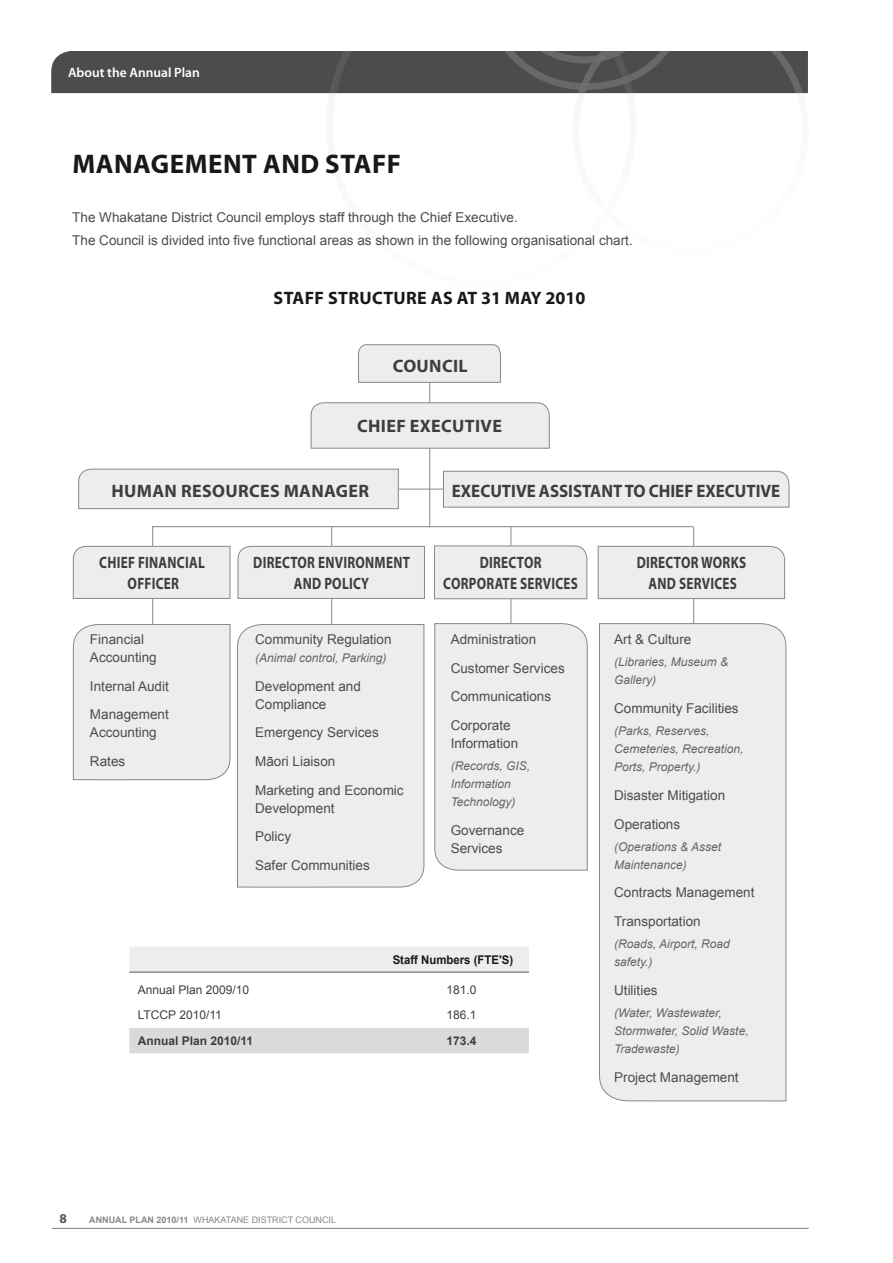
<style>
.page{position:relative;width:893px;height:1263px;background:#fff}
.page>*{position:absolute;margin:0;border:0;box-sizing:border-box;transform-origin:0 0}
.t1{font:700 27px "Myriad Pro";letter-spacing:.02em;color:#1a171c}
.t2{font:700 18px "Myriad Pro";color:#3e3e40}
.t3{font:700 18px "Myriad Pro";color:#3e3e40;scale:.94 1}
.t4{font:700 18px "Myriad Pro";letter-spacing:.015em;color:#1a171c}
.t5{font:700 16.5px/21px "Myriad Pro";letter-spacing:.02em;color:#3e3e40;text-align:center;scale:.8 1}
.t6{font:13.5px/28.7px "Arial";color:#4c4c4e}
.t7{font:600 13.5px "Myriad Pro";color:#fff}
.t8{font:700 13.5px "Myriad Pro";color:#58585a}
.t9{font:italic 12px/18px "Arial";color:#646567}
.t10{font:12px "Arial";color:#3e3e40}
.t11{font:700 12px "Arial";color:#3e3e40}
.t12{font:700 12px "Arial";color:#1a171c;scale:.95 1}
.t13{font:9px "Arial";color:#87888a}
.s1{font-weight:700}
</style>
<div class="page">
<hr style="left:52px;top:1228px;width:757px;height:1px;background:#87888a">
<svg style="left:51px;top:51px;width:757px;height:42px;background:#4e4e50"></svg>
<div style="left:129px;top:947px;width:400px;height:25px;background:#ededee"></div>
<div style="left:129px;top:1028px;width:400px;height:25px;background:#d9dadb"></div>
<hr style="left:129px;top:972px;width:248px;height:1px;background:#58585a">
<hr style="left:377px;top:972px;width:152px;height:1px;background:#58585a">
<div style="left:237px;top:623px;width:188px;height:265px;background:#ededee"></div>
<hr style="left:511px;top:527px;width:1px;height:191px;background:#87888a">
<div style="left:434px;top:622px;width:154px;height:249px;background:#ededee"></div>
<hr style="left:152px;top:526px;width:1px;height:113px;background:#87888a">
<hr style="left:429px;top:362px;width:1px;height:165px;background:#87888a">
<svg style="left:358px;top:344px;width:143px;height:39px;background:#e6e6e7"></svg>
<hr style="left:290px;top:489px;width:289px;height:1px;background:#87888a">
<svg style="left:310px;top:402px;width:240px;height:47px;background:#e8e8e9"></svg>
<svg style="left:443px;top:471px;width:347px;height:37px;background:#e7e7e8"></svg>
<hr style="left:152px;top:526px;width:541px;height:1px;background:#87888a">
<svg style="left:78px;top:468px;width:321px;height:41px;background:#e8e8e9"></svg>
<hr style="left:331px;top:527px;width:1px;height:97px;background:#87888a">
<div style="left:237px;top:546px;width:188px;height:53px;background:#ededee"></div>
<div style="left:73px;top:546px;width:158px;height:53px;background:#ededee"></div>
<hr style="left:693px;top:527px;width:1px;height:193px;background:#87888a">
<div style="left:597px;top:546px;width:188px;height:53px;background:#ededee"></div>
<svg style="left:434px;top:545px;width:153px;height:54px;background:#e8e8e9"></svg>
<div style="left:599px;top:622px;width:188px;height:480px;background:#ededee"></div>
<div style="left:73px;top:623px;width:158px;height:158px;background:#ededee"></div>
<p class="t7" style="left:68px;top:64px;width:133px">About the Annual Plan</p>
<h1 class="t1" style="left:73px;top:147px;width:330px">MANAGEMENT AND STAFF</h1>
<p class="t6" style="left:72px;top:207px;width:562px;line-height:22.2px">The Whakatane District Council employs staff through the Chief Executive.<br>The Council is divided into five functional areas as shown in the following organisational chart.</p>
<h2 class="t4" style="left:274px;top:287px;width:11px">STAFF</h2>
<h2 class="t4" style="left:328px;top:287px;width:259px">STRUCTURE AS AT 31 MAY 2010</h2>
<h2 class="t2" style="left:393px;top:354px;width:76px">COUNCIL</h2>
<h2 class="t2" style="left:357px;top:414px;width:21px">CHIEF</h2>
<h2 class="t2" style="left:410px;top:414px;width:53px">EXECUTIVE</h2>
<h2 class="t2" style="left:112px;top:479px;width:82px">HUMAN RESOUR</h2>
<h2 class="t2" style="left:249px;top:479px;width:75px">CES MANAGER</h2>
<h2 class="t3" style="left:452px;top:479px;width:312px">EXECUTIVE ASSISTANT TO CHIEF EXECUTIVE</h2>
<p class="t5" style="left:480px;top:551px;width:10px">DIRE</p>
<p class="t5" style="left:509px;top:551px;width:22px">CTOR</p>
<p class="t5" style="left:443px;top:572px;width:53px">CORPORATE</p>
<p class="t5" style="left:520px;top:572px;width:10px">SERVI</p>
<p class="t5" style="left:555px;top:572px;width:20px">CES</p>
<p class="t5" style="left:99px;top:552px;width:133px">CHIEF FINANCIAL<br>OFFICER</p>
<p class="t5" style="left:637px;top:551px;width:10px">DIRE</p>
<p class="t5" style="left:666px;top:551px;width:101px">CTOR WORKS</p>
<p class="t5" style="left:253px;top:551px;width:10px">DIRE</p>
<p class="t5" style="left:282px;top:551px;width:56px">CTOR ENVIRON</p>
<p class="t5" style="left:375px;top:551px;width:25px">MENT</p>
<p class="t5" style="left:294px;top:572px;width:13px">AND</p>
<p class="t5" style="left:324px;top:572px;width:57px">POLI CY</p>
<p class="t5" style="left:649px;top:572px;width:13px">AND</p>
<p class="t5" style="left:679px;top:572px;width:10px">SERVI</p>
<p class="t5" style="left:714px;top:572px;width:30px">CES</p>
<p class="t6" style="left:90px;top:630px;width:68px;line-height:18px">Financial<br>Accounting</p>
<p class="t6" style="left:90px;top:672px;width:80px">I nternal Audit<br>Management</p>
<p class="t6" style="left:90px;top:718px;width:68px">Accounting<br>Rates</p>
<p class="t6" style="left:255px;top:625px;width:138px">Community Regulation</p>
<p class="t9" style="left:255px;top:649px;width:133px">(Animal control, Parking)</p>
<p class="t6" style="left:255px;top:677px;width:107px;line-height:18px">Development and<br>Compliance</p>
<p class="t6" style="left:255px;top:718px;width:150px">Emergency Services<br>Māori Liaison<br>Marketing and Economic</p>
<p class="t6" style="left:255px;top:794px;width:116px">Development<br>Policy<br>Safer Communities</p>
<p class="t6" style="left:451px;top:625px;width:116px">Administration<br>Customer Services<br>Communications<br>Corporate</p>
<p class="t6" style="left:451px;top:729px;width:69px">I nformation</p>
<p class="t9" style="left:451px;top:757px;width:81px">(Records, GIS,<br>Information<br>Technology)</p>
<p class="t6" style="left:451px;top:821px;width:75px;line-height:18px">Governance<br>Services</p>
<p class="t12" style="left:393px;top:951px;width:128px">Staff Numbers (FTE'S)</p>
<p class="t10" style="left:138px;top:982px;width:113px">Annual Plan 2009/10</p>
<p class="t10" style="left:446px;top:982px;width:32px">181.0</p>
<p class="t10" style="left:138px;top:1007px;width:9px">LTCC</p>
<p class="t10" style="left:168px;top:1007px;width:55px">P 2010/11</p>
<p class="t10" style="left:446px;top:1007px;width:32px">186.1</p>
<p class="t11" style="left:138px;top:1033px;width:117px">Annual Plan 2010/11</p>
<p class="t11" style="left:446px;top:1033px;width:32px">173.4</p>
<p class="t6" style="left:614px;top:625px;width:79px">Art &amp; Culture</p>
<p class="t9" style="left:614px;top:653px;width:116px">(Libraries, Museum &amp;<br>Gallery)</p>
<p class="t6" style="left:614px;top:694px;width:126px">Community Facilities</p>
<p class="t9" style="left:614px;top:722px;width:131px">(Parks, Reserves,<br>Cemeteries, Recreation,<br>Ports, Property.)</p>
<p class="t6" style="left:614px;top:781px;width:113px">Disaster Mitigation<br>Operations</p>
<p class="t9" style="left:614px;top:838px;width:108px">(Operations &amp; Asset<br>Maintenance)</p>
<p class="t6" style="left:614px;top:878px;width:142px">Contracts Management<br>Transportation</p>
<p class="t9" style="left:614px;top:935px;width:117px">(Roads, Airport, Road safety.)</p>
<p class="t6" style="left:614px;top:976px;width:45px">Utilities</p>
<p class="t9" style="left:614px;top:1004px;width:136px">(Water, Wastewater,<br>Stormwater, Solid Waste,<br>Tradewaste)</p>
<p class="t6" style="left:614px;top:1063px;width:126px">Project Management</p>
<p class="t8" style="left:60px;top:1209px;width:9px">8</p>
<p class="t13" style="left:89px;top:1214px;width:248px"><span class="s1">Annual PLAN 2010/11</span> Whakatane District Council</p>
</div>
